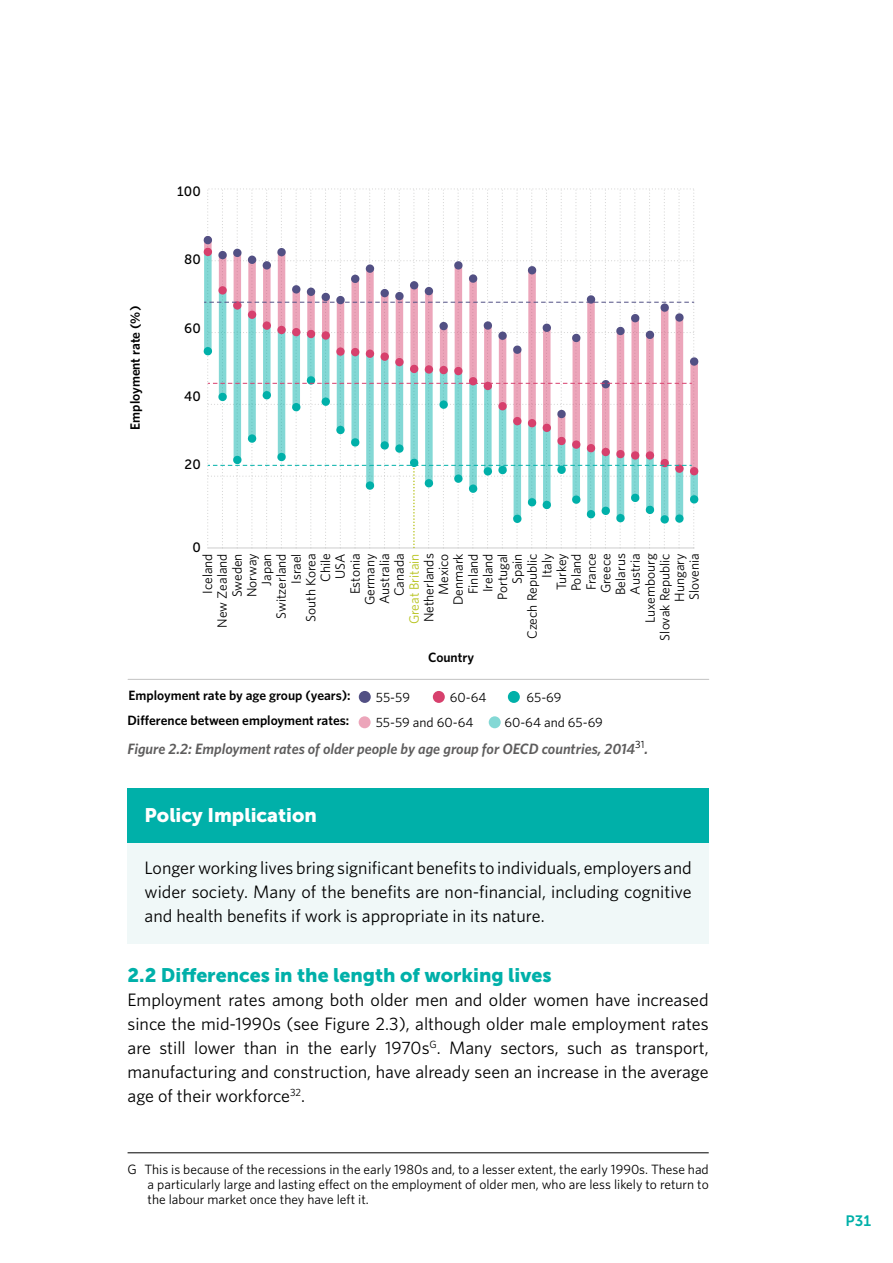
<style>
.page{position:relative;width:893px;height:1263px;background:#fff}
.page>*{position:absolute;margin:0;border:0;box-sizing:border-box;transform-origin:0 0}
.SUBHEAD_-_Museo_Sans{font:19.5px "Museo Sans 900";color:#00b0a9}
.SUBHEAD_-_Museo_Sans-2{font:19.5px "Museo Sans 900";color:#fff}
.BODY_COPY_-_Whitney{font:18px/24px "Whitney HTF";color:#000;text-align:justify}
.SECTION_HEADER_-__Mu{font:18px/24px "Whitney HTF";color:#000;text-align:justify}
.BODY_COPY_-_Whitney-2{font:italic 600 15px "Whitney HTF";color:#5e5d5d}
.t1{font:15px "Museo Sans 700";color:#00b0a9}
.Footnote{font:13.5px/14.7px "Whitney HTF";color:#000;text-align:right}
.t2{font:600 13.5px/25px "Whitney HTF";color:#000}
.t3{font:13.5px "Museo Sans 500";color:#000}
.s1{color:#b6c21b}
</style>
<div class="page">
<div style="left:128px;top:837px;width:581px;height:107px;background:#f0f8f8"></div>
<div style="left:128px;top:788px;width:581px;height:54px;background:#00b0a9"></div>
<svg style="left:204px;top:188px;width:495px;height:361px"></svg>
<hr style="left:128px;top:679px;width:581px;height:1px;background:#c2c2c2">
<div style="left:359px;top:691px;width:12px;height:12px;background:#525084;border-radius:50%"></div>
<div style="left:433px;top:691px;width:12px;height:12px;background:#d7406d;border-radius:50%"></div>
<div style="left:508px;top:691px;width:12px;height:12px;background:#00b0a9;border-radius:50%"></div>
<svg style="left:359px;top:716px;width:12px;height:12px"></svg>
<svg style="left:489px;top:716px;width:12px;height:12px"></svg>
<hr style="left:128px;top:1152px;width:581px;height:1px;background:#000">
<p class="t3" style="left:177px;top:184px;width:25px">100</p>
<p class="t2" style="left:122px;top:430px;width:125px;rotate:-90deg">Employment rate (%)</p>
<p class="t3" style="left:184px;top:252px;width:18px">80</p>
<p class="t3" style="left:184px;top:321px;width:18px">60</p>
<p class="t3" style="left:184px;top:389px;width:18px">40</p>
<p class="t3" style="left:185px;top:457px;width:18px">20</p>
<p class="t3" style="left:192px;top:539px;width:10px">0</p>
<p class="Footnote" style="left:200px;top:640px;width:89px;rotate:-90deg">Iceland<br>New Zealand<br>Sweden<br>Norway<br>Japan<br>Switzerland<br>Israel<br>South Korea<br>Chile<br>USA<br>Estonia<br>Germany<br>Australia<br>Canada<br><span class="s1">Great Britain<br></span>Netherlands<br>Mexico<br>Denmark<br>Finland<br>Ireland<br>Portugal<br>Spain<br>Czech Republic<br>Italy<br>Turkey<br>Poland<br>France<br>Greece<br>Belarus<br>Austria<br>Luxembourg<br>Slovak Republic<br>Hungary<br>Slovenia</p>
<p class="t2" style="left:428px;top:644px;width:48px">Country</p>
<p class="t2" style="left:127px;top:683px;width:225px">Employment rate by age group (years):<br>Difference between employment rates:</p>
<p class="Footnote" style="left:376px;top:689px;width:36px">55-59</p>
<p class="Footnote" style="left:450px;top:689px;width:38px">60-64</p>
<p class="Footnote" style="left:526px;top:689px;width:37px">65-69</p>
<p class="Footnote" style="left:376px;top:715px;width:99px">55-59 and 60-64</p>
<p class="Footnote" style="left:504px;top:715px;width:100px">60-64 and 65-69</p>
<p class="BODY_COPY_-_Whitney-2" style="left:128px;top:740px;width:522px">Figure 2.2: Employment rates of older people by age group for OECD countries, 2014<sup>31</sup>.</p>
<h2 class="SUBHEAD_-_Museo_Sans-2" style="left:145px;top:804px;width:174px">Policy Implication</h2>
<h1 class="SECTION_HEADER_-__Mu" style="left:145px;top:856px;width:549px">Longer working lives bring significant benefits to individuals, employers and wider society. Many of the benefits are non-financial, including cognitive and health benefits if work is appropriate in its nature.</h1>
<h2 class="SUBHEAD_-_Museo_Sans" style="left:128px;top:964px;width:425px">2.2 Differences in the length of working lives</h2>
<p class="BODY_COPY_-_Whitney" style="left:128px;top:988px;width:583px">Employment rates among both older men and older women have increased since the mid-1990s (see Figure 2.3), although older male employment rates are still lower than in the early 1970s<sup>G</sup>. Many sectors, such as transport, manufacturing and construction, have already seen an increase in the average age of their workforce<sup>32</sup>.</p>
<p class="Footnote" style="left:148px;top:1162px;width:563px;text-align:justify;text-indent:-20px">G This is because of the recessions in the early 1980s and, to a lesser extent, the early 1990s. These had a particularly large and lasting effect on the employment of older men, who are less likely to return to the labour market once they have left it.</p>
<p class="t1" style="left:845px;top:1212px;width:27px">P31</p>
</div>
